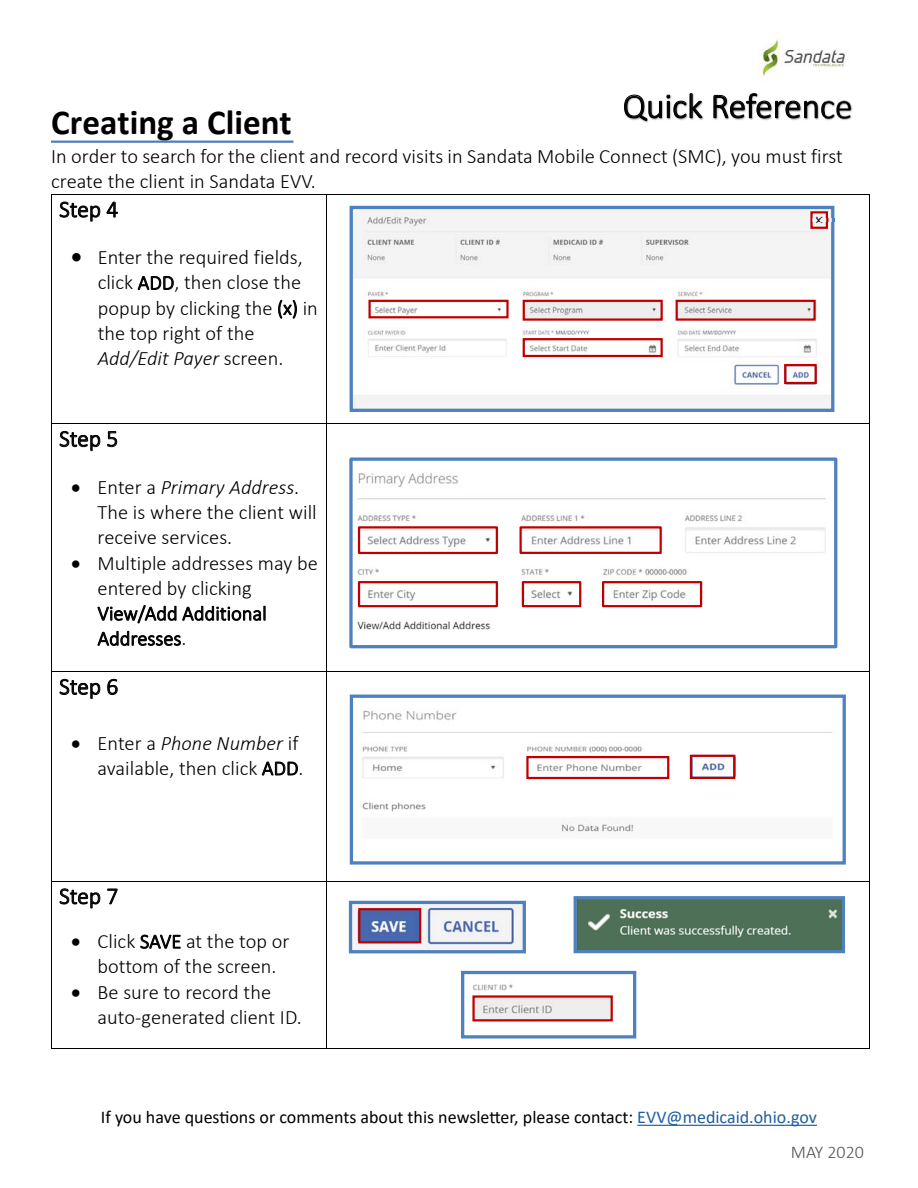
<style>
.page{position:relative;width:918px;height:1188px;background:#fff}
.page>*{position:absolute;margin:0;border:0;box-sizing:border-box;transform-origin:0 0}
.t1{font:700 35.25px "Calibri";color:#000}
.t2{font:300 35.25px "Calibri";color:#000}
.t3{font:300 23.55px "Calibri";color:#000}
.t4{font:300 20.55px/25px "Calibri";color:#000}
.t5{font:18px "Calibri";color:#000}
.t6{font:300 18px "Calibri";color:#52555b}
.s1{font-style:italic}
.s2{color:#215e9e}
</style>
<div class="page">
<hr style="left:51px;top:141px;width:242px;height:2px;background:#4a7ebb">
<img style="left:624px;top:93px;width:201px;height:30px">
<img style="left:825px;top:100px;width:27px;height:20px">
<img style="left:761px;top:40px;width:84px;height:41px">
<hr style="left:51px;top:194px;width:276px;height:1px;background:#000">
<hr style="left:327px;top:194px;width:542px;height:1px;background:#000">
<hr style="left:51px;top:195px;width:1px;height:228px;background:#000">
<hr style="left:327px;top:195px;width:1px;height:228px;background:#000">
<hr style="left:869px;top:195px;width:1px;height:228px;background:#000">
<hr style="left:51px;top:423px;width:276px;height:1px;background:#000">
<hr style="left:327px;top:423px;width:542px;height:1px;background:#000">
<hr style="left:51px;top:424px;width:1px;height:247px;background:#000">
<hr style="left:327px;top:424px;width:1px;height:247px;background:#000">
<hr style="left:869px;top:424px;width:1px;height:247px;background:#000">
<hr style="left:51px;top:671px;width:276px;height:1px;background:#000">
<hr style="left:327px;top:671px;width:542px;height:1px;background:#000">
<hr style="left:51px;top:672px;width:1px;height:209px;background:#000">
<hr style="left:327px;top:672px;width:1px;height:209px;background:#000">
<hr style="left:869px;top:672px;width:1px;height:209px;background:#000">
<hr style="left:51px;top:881px;width:276px;height:1px;background:#000">
<hr style="left:327px;top:881px;width:542px;height:1px;background:#000">
<hr style="left:51px;top:881px;width:1px;height:167px;background:#000">
<hr style="left:51px;top:1048px;width:276px;height:1px;background:#000">
<hr style="left:327px;top:881px;width:1px;height:167px;background:#000">
<hr style="left:327px;top:1048px;width:542px;height:1px;background:#000">
<hr style="left:869px;top:881px;width:1px;height:167px;background:#000">
<img style="left:357px;top:472px;width:469px;height:158px">
<div style="left:349px;top:457px;width:488px;height:191px;border:3px solid #4f81bd"></div>
<svg style="left:357px;top:525px;width:346px;height:83px"></svg>
<img style="left:578px;top:900px;width:263px;height:49px">
<div style="left:574px;top:896px;width:271px;height:57px;border:3px solid #4f81bd"></div>
<img style="left:354px;top:210px;width:476px;height:198px">
<div style="left:350px;top:206px;width:484px;height:206px;border:3px solid #4f81bd"></div>
<svg style="left:367px;top:210px;width:462px;height:148px"></svg>
<img style="left:812px;top:218px;width:22px;height:4px">
<div style="left:784px;top:364px;width:33px;height:20px;border:2px solid #c00000"></div>
<img style="left:353px;top:905px;width:169px;height:44px">
<div style="left:349px;top:901px;width:177px;height:52px;border:3px solid #4f81bd"></div>
<div style="left:358px;top:908px;width:63px;height:35px;border:2px solid #c00000"></div>
<img style="left:362px;top:710px;width:471px;height:123px">
<div style="left:350px;top:695px;width:496px;height:170px;border:3px solid #4f81bd"></div>
<svg style="left:525px;top:754px;width:211px;height:26px"></svg>
<img style="left:472px;top:984px;width:141px;height:38px">
<div style="left:461px;top:971px;width:175px;height:68px;border:3px solid #4f81bd"></div>
<div style="left:472px;top:995px;width:141px;height:26px;border:2px solid #c00000"></div>
<hr style="left:637px;top:1125px;width:180px;height:1px;background:#215e9e">
<p class="t2" style="left:623px;top:84px;width:231px">Quick Reference</p>
<p class="t1" style="left:51px;top:98px;width:242px">Creating a Client</p>
<p class="t4" style="left:51px;top:144px;width:793px">In order to search for the client and record visits in Sandata Mobile Connect (SMC), you must first create the client in Sandata EVV.</p>
<p class="t3" style="left:59px;top:195px;width:61px">Step 4</p>
<p class="t4" style="left:98px;top:245px;width:222px;text-indent:-26px">• Enter the required fields, click ADD, then close the popup by clicking the (x) in the top right of the<br><span class="s1">Add/Edit Payer</span> screen.</p>
<p class="t3" style="left:59px;top:424px;width:61px">Step 5</p>
<p class="t4" style="left:98px;top:474px;width:221px;text-indent:-26px">• Enter a <span class="s1">Primary Address</span>.<br>The is where the client will receive services.</p>
<p class="t4" style="left:98px;top:551px;width:222px;text-indent:-26px">• Multiple addresses may be entered by clicking<br>View/Add Additional<br>Addresses.</p>
<p class="t3" style="left:59px;top:672px;width:61px">Step 6</p>
<p class="t4" style="left:71px;top:730px;width:234px;text-align:right">• Enter a <span class="s1">Phone Number</span> if available, then click ADD.</p>
<p class="t3" style="left:59px;top:881px;width:61px">Step 7</p>
<p class="t4" style="left:98px;top:929px;width:193px;text-indent:-26px">• Click SAVE at the top or bottom of the screen.</p>
<p class="t4" style="left:98px;top:980px;width:206px;text-indent:-26px">• Be sure to record the auto-generated client ID.</p>
<p class="t5" style="left:101px;top:1105px;width:718px">If you have questions or comments about this newsletter, please contact: <span class="s2">EVV@medicaid.ohio.gov</span></p>
<p class="t6" style="left:791px;top:1141px;width:75px">MAY 2020</p>
</div>
